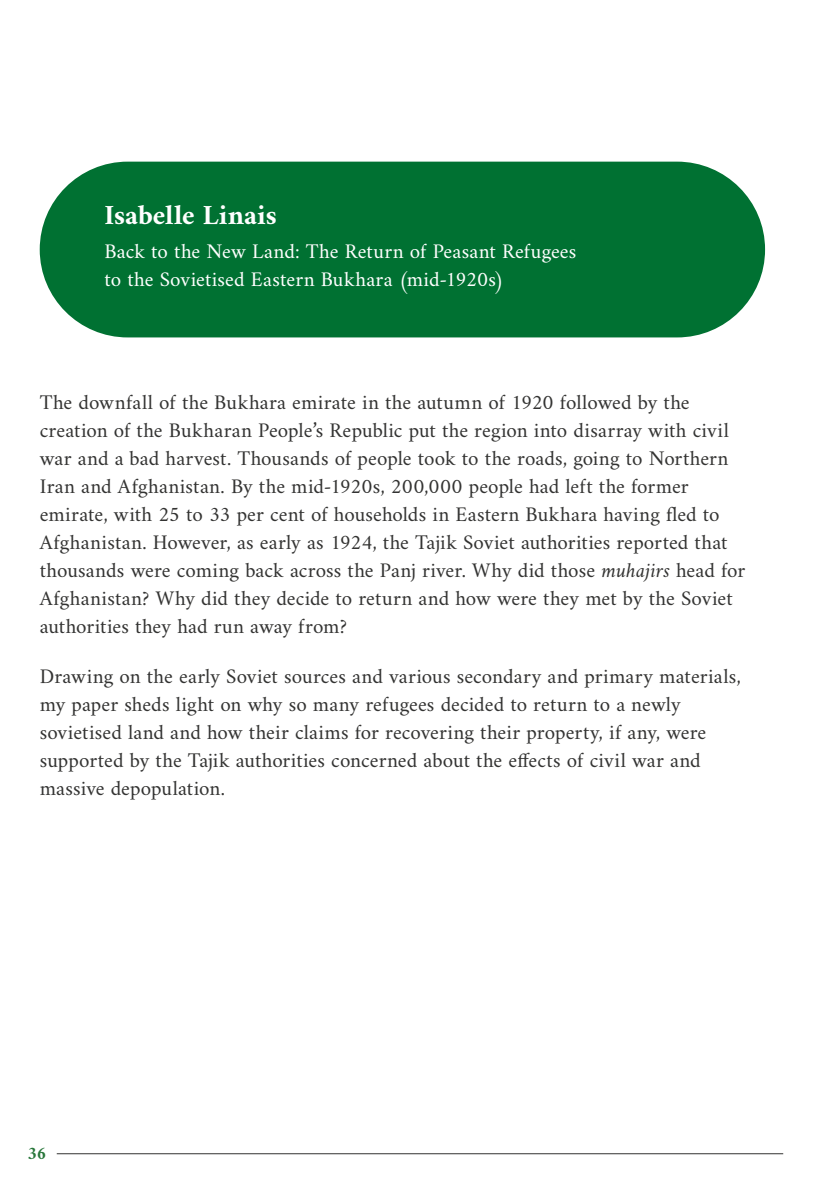
<style>
.page{position:relative;width:840px;height:1191px;background:#fff}
.page>*{position:absolute;margin:0;border:0;box-sizing:border-box;transform-origin:0 0}
.t1{font:700 28px "Amiri";color:#fff}
.t2{font:21px/28px "Amiri";color:#333332}
.t3{font:21px/28px "Amiri";letter-spacing:.01em;color:#fff}
.t4{font:700 18px "Amiri";color:#28773b}
.s1{font-style:italic}
</style>
<div class="page">
<div style="left:40px;top:162px;width:724px;height:175px;background:#007132;border-radius:88px"></div>
<hr style="left:57px;top:1153px;width:725px;height:1px;background:#333332">
<h1 class="t1" style="left:104px;top:198px;width:174px">Isabelle Linais</h1>
<p class="t3" style="left:104px;top:236px;width:473px">Back to the New Land: The Return of Peasant Refugees to the Sovietised Eastern Bukhara (mid-1920s)</p>
<p class="t2" style="left:40px;top:387px;width:706px">The downfall of the Bukhara emirate in the autumn of 1920 followed by the creation of the Bukharan People’s Republic put the region into disarray with civil war and a bad harvest. Thousands of people took to the roads, going to Northern Iran and Afghanistan. By the mid-1920s, 200,000 people had left the former emirate, with 25 to 33 per cent of households in Eastern Bukhara having fled to Afghanistan. However, as early as 1924, the Tajik Soviet authorities reported that thousands were coming back across the Panj river. Why did those <span class="s1">muhajirs</span> head for Afghanistan? Why did they decide to return and how were they met by the Soviet authorities they had run away from?</p>
<p class="t2" style="left:40px;top:662px;width:702px">Drawing on the early Soviet sources and various secondary and primary materials, my paper sheds light on why so many refugees decided to return to a newly sovietised land and how their claims for recovering their property, if any, were supported by the Tajik authorities concerned about the effects of civil war and massive depopulation.</p>
<p class="t4" style="left:28px;top:1142px;width:20px">36</p>
</div>
